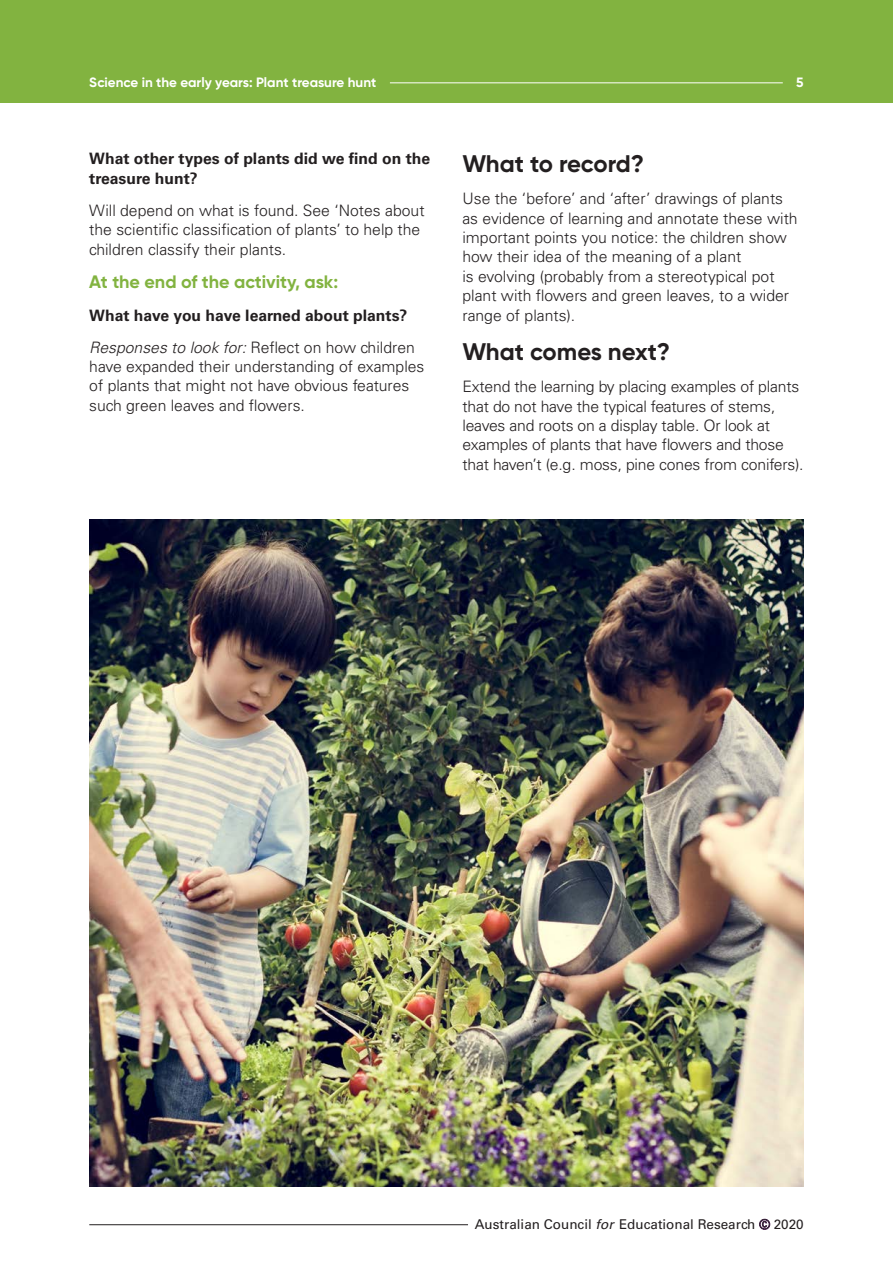
<style>
.page{position:relative;width:893px;height:1263px;background:#fff}
.page>*{position:absolute;margin:0;border:0;box-sizing:border-box;transform-origin:0 0}
.B2_head{font:700 24px "Gilroy";color:#231f20}
.body{font:700 24px "Gilroy";letter-spacing:-.01em;color:#231f20}
.C_head{font:700 18px "Gilroy";color:#82b340}
.body-2{font:300 15.75px/19.4px "Univers LT Std";color:#231f20}
.body-3{font:700 15.75px/19.4px "Univers LT Std";color:#231f20}
.t1{font:13.5px "Univers LT Std";color:#231f20}
.t2{font:700 13.5px "Gilroy";color:#fff}
.s1{font-style:italic}
</style>
<div class="page">
<div style="left:0;top:0;width:893px;height:102px;background:#82b340"></div>
<img style="left:89px;top:520px;width:715px;height:666px">
<hr style="left:390px;top:82px;width:393px;height:1px;background:#fff">
<hr style="left:89px;top:1224px;width:379px;height:1px;background:#231f20">
<svg style="left:759px;top:1219px;width:11px;height:11px"></svg>
<p class="t2" style="left:89px;top:74px;width:289px">Science in the early years: Plant treasure hunt</p>
<p class="t2" style="left:796px;top:74px;width:9px">5</p>
<p class="body-3" style="left:89px;top:149px;width:343px">What other types of plants did we find on the treasure hunt?</p>
<p class="body-2" style="left:89px;top:201px;width:337px">Will depend on what is found. See ‘Notes about the scientific classification of plants’ to help the children classify their plants.</p>
<p class="C_head" style="left:89px;top:271px;width:250px">At the end of the activity, ask:</p>
<p class="body-3" style="left:89px;top:305px;width:320px">What have you have learned about plants?</p>
<p class="body-2" style="left:89px;top:337px;width:337px"><span class="s1">Responses to look for:</span> Reflect on how children have expanded their understanding of examples of plants that might not have obvious features such green leaves and flowers.</p>
<p class="body" style="left:462px;top:149px;width:183px">What to record?</p>
<p class="body-2" style="left:462px;top:189px;width:337px">Use the ‘before’ and ‘after’ drawings of plants as evidence of learning and annotate these with important points you notice: the children show how their idea of the meaning of a plant<br>is evolving (probably from a stereotypical pot plant with flowers and green leaves, to a wider range of plants).</p>
<p class="B2_head" style="left:462px;top:337px;width:209px">What comes next?</p>
<p class="body-2" style="left:462px;top:377px;width:343px">Extend the learning by placing examples of plants that do not have the typical features of stems, leaves and roots on a display table. Or look at examples of plants that have flowers and those that haven’t (e.g. moss, pine cones from conifers).</p>
<p class="t1" style="left:475px;top:1216px;width:330px">Australian Council <span class="s1">for</span> Educational Research © 2020</p>
</div>
